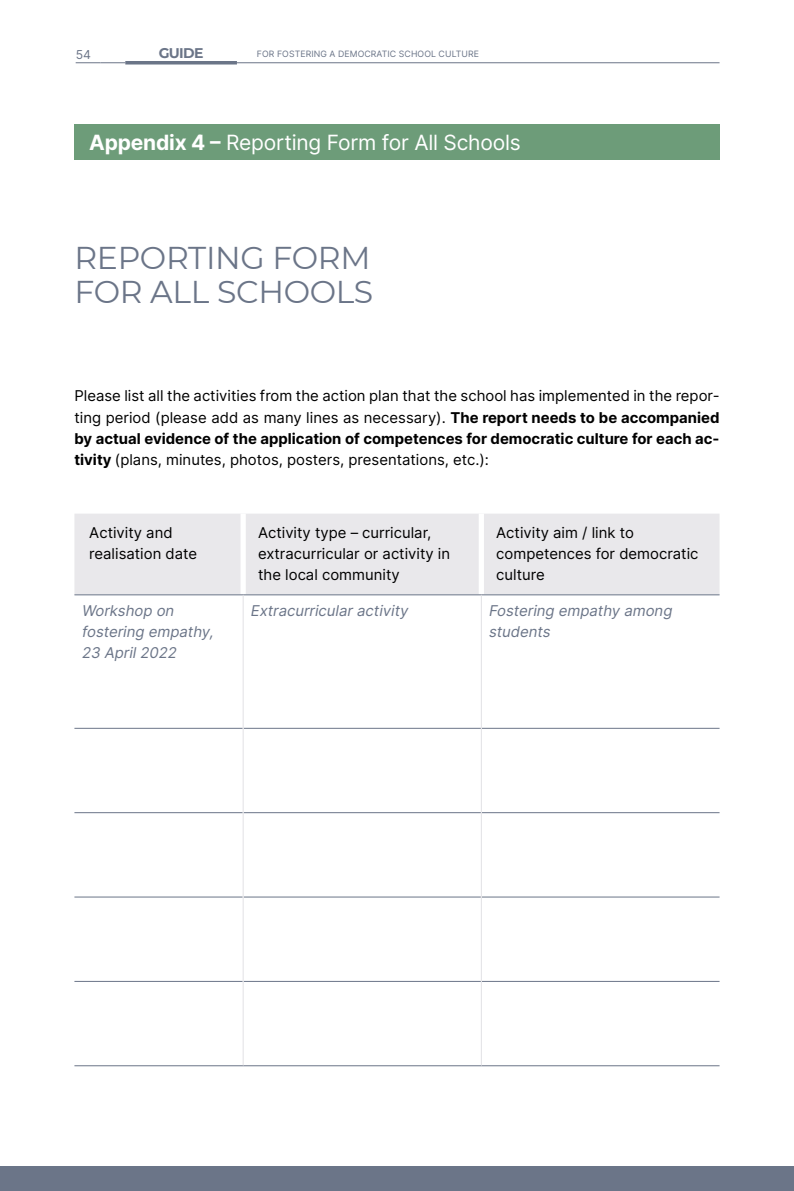
<style>
.page{position:relative;width:794px;height:1191px;background:#fff}
.page>*{position:absolute;margin:0;border:0;box-sizing:border-box;transform-origin:0 0}
.t1{font:31.5px/33.9px "Montserrat";letter-spacing:-.01em;color:#6b7588}
.t2{font:21px "Inter";letter-spacing:-.01em;color:#fff}
.t3{font:14.88px/21px "Inter";color:#000}
.t4{font:italic 14.88px/21px "Inter";color:#6b7588}
.t5{font:700 14px "Montserrat";letter-spacing:-.05em;color:#6b7588}
.t6{font:12.25px "Inter";color:#6b7588}
.t7{font:8.75px "Inter";letter-spacing:.01em;color:#6b7588}
.s1{font-weight:700}
</style>
<div class="page">
<div style="left:0;top:1166px;width:794px;height:25px;background:#6b7588"></div>
<hr style="left:237px;top:62px;width:482px;height:1px;background:#6b7588">
<hr style="left:125px;top:61px;width:112px;height:3px;background:#6b7588">
<svg style="left:76px;top:62px;width:49px;height:1px"></svg>
<div style="left:74px;top:124px;width:645px;height:36px;background:#6d9c79"></div>
<div style="left:74px;top:514px;width:645px;height:80px;background:#e9e8eb"></div>
<div style="left:240px;top:513px;width:6px;height:81px;background:#fff"></div>
<div style="left:479px;top:513px;width:5px;height:81px;background:#fff"></div>
<hr style="left:74px;top:594px;width:169px;height:1px;background:#6b7588">
<hr style="left:243px;top:594px;width:238px;height:1px;background:#6b7588">
<hr style="left:481px;top:594px;width:238px;height:1px;background:#6b7588">
<hr style="left:74px;top:728px;width:169px;height:1px;background:#6b7588">
<hr style="left:244px;top:728px;width:237px;height:1px;background:#6b7588">
<hr style="left:482px;top:728px;width:237px;height:1px;background:#6b7588">
<hr style="left:74px;top:812px;width:169px;height:1px;background:#6b7588">
<hr style="left:244px;top:812px;width:237px;height:1px;background:#6b7588">
<hr style="left:482px;top:812px;width:237px;height:1px;background:#6b7588">
<hr style="left:74px;top:896px;width:169px;height:1px;background:#6b7588">
<hr style="left:244px;top:896px;width:237px;height:1px;background:#6b7588">
<hr style="left:482px;top:896px;width:237px;height:1px;background:#6b7588">
<hr style="left:74px;top:981px;width:169px;height:1px;background:#6b7588">
<hr style="left:244px;top:981px;width:237px;height:1px;background:#6b7588">
<hr style="left:482px;top:981px;width:237px;height:1px;background:#6b7588">
<hr style="left:74px;top:1065px;width:169px;height:1px;background:#6b7588">
<hr style="left:243px;top:1065px;width:238px;height:1px;background:#6b7588">
<hr style="left:481px;top:1065px;width:238px;height:1px;background:#6b7588">
<hr style="left:243px;top:595px;width:1px;height:133px;background:#e2e1e5">
<hr style="left:481px;top:595px;width:1px;height:133px;background:#e2e1e5">
<hr style="left:243px;top:728px;width:1px;height:84px;background:#e2e1e5">
<hr style="left:481px;top:728px;width:1px;height:84px;background:#e2e1e5">
<hr style="left:243px;top:812px;width:1px;height:85px;background:#e2e1e5">
<hr style="left:481px;top:812px;width:1px;height:85px;background:#e2e1e5">
<hr style="left:243px;top:897px;width:1px;height:84px;background:#e2e1e5">
<hr style="left:481px;top:897px;width:1px;height:84px;background:#e2e1e5">
<hr style="left:243px;top:981px;width:1px;height:84px;background:#e2e1e5">
<hr style="left:481px;top:981px;width:1px;height:84px;background:#e2e1e5">
<p class="t6" style="left:76px;top:46px;width:17px">54</p>
<p class="t5" style="left:159px;top:43px;width:46px">GUIDE</p>
<p class="t7" style="left:257px;top:48px;width:224px">FOR FOSTERING A DEMOCRATIC SCHOOL CULTURE</p>
<h2 class="t2" style="left:89px;top:127px;width:433px"><span class="s1">Appendix 4 –</span> Reporting Form for All Schools</h2>
<h1 class="t1" style="left:74px;top:239px;width:300px">REPORTING FORM<br>FOR ALL SCHOOLS</h1>
<p class="t3" style="left:74px;top:385px;width:646px;text-align:justify">Please list all the activities from the action plan that the school has implemented in the repor&shy;ting period (please add as many lines as necessary). <span class="s1">The report needs to be accompanied by actual evidence of the application of competences for democratic culture for each ac&shy;tivity</span> (plans, minutes, photos, posters, presentations, etc.):</p>
<p class="t3" style="left:89px;top:522px;width:109px">Activity and realisation date</p>
<p class="t3" style="left:258px;top:522px;width:194px">Activity type – curricular, extracurricular or activity in the local community</p>
<p class="t3" style="left:496px;top:522px;width:204px">Activity aim / link to competences for democratic culture</p>
<p class="t4" style="left:81px;top:600px;width:137px">Workshop on fostering empathy,<br>23 April2022</p>
<p class="t4" style="left:250px;top:600px;width:163px">Extracurricularactivity</p>
<p class="t4" style="left:488px;top:600px;width:189px">Fostering empathy among students</p>
</div>
